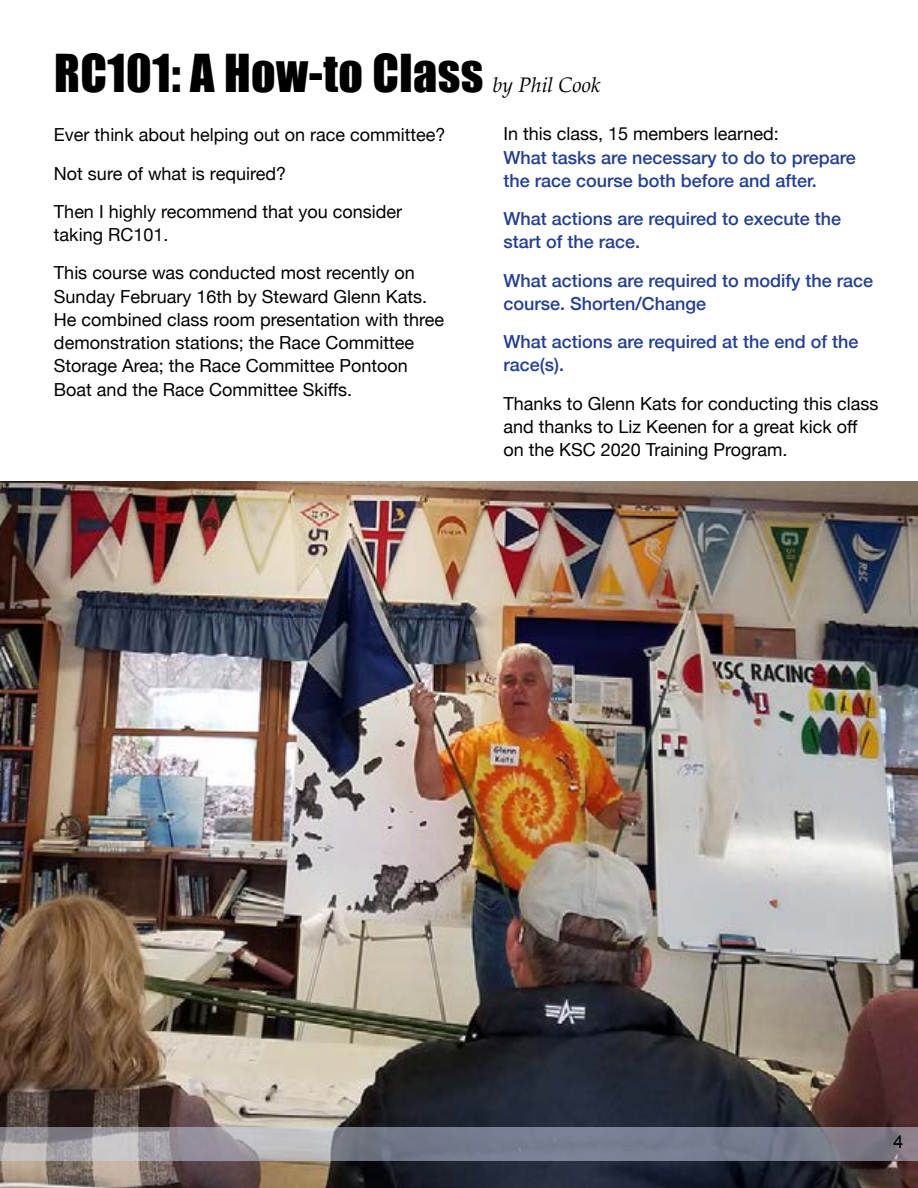
<style>
.page{position:relative;width:918px;height:1188px;background:#fff}
.page>*{position:absolute;margin:0;border:0;box-sizing:border-box;transform-origin:0 0}
.t1{font:48px "Impact";letter-spacing:.01em;color:#000}
.t2{font:italic 21px "Palatino";color:#000}
.t3{font:18px/23.2px "Helvetica Neue";color:#000}
.t4{font:500 18px/23.2px "Helvetica Neue";color:#25408f}
.t5{font:18px "Arial";color:#000}
</style>
<div class="page">
<img style="left:0;top:482px;width:918px;height:706px">
<svg style="left:0;top:1128px;width:918px;height:33px;background:#898b98"></svg>
<h1 class="t1" style="left:54px;top:36px;width:431px">RC101: A How-to Class</h1>
<p class="t3" style="left:54px;top:117px;width:393px;line-height:38.2px">Ever think about helping out on race committee?<br>Not sure of what is required?<br>Then I highly recommend that you consider</p>
<p class="t3" style="left:54px;top:217px;width:362px;line-height:38.2px">taking RC101.<br>This course was conducted most recently on</p>
<p class="t3" style="left:54px;top:286px;width:392px">Sunday February 16th by Steward Glenn Kats.<br>He combined class room presentation with three demonstration stations; the Race Committee Storage Area; the Race Committee Pontoon Boat and the Race Committee Skiffs.</p>
<p class="t2" style="left:493px;top:67px;width:109px">by Phil Cook</p>
<p class="t3" style="left:503px;top:123px;width:277px">In this class, 15 members learned:</p>
<p class="t4" style="left:503px;top:144px;width:354px">What tasks are necessary to do to prepare the race course both before and after.</p>
<p class="t4" style="left:503px;top:206px;width:339px">What actions are required to execute the start of the race.</p>
<p class="t4" style="left:503px;top:267px;width:371px">What actions are required to modify the race course. Shorten/Change</p>
<p class="t4" style="left:503px;top:329px;width:357px">What actions are required at the end of the race(s).</p>
<p class="t3" style="left:503px;top:393px;width:377px">Thanks to Glenn Kats for conducting this class and thanks to Liz Keenen for a great kick off on the KSC 2020 Training Program.</p>
<p class="t5" style="left:894px;top:1130px;width:12px">4</p>
</div>
